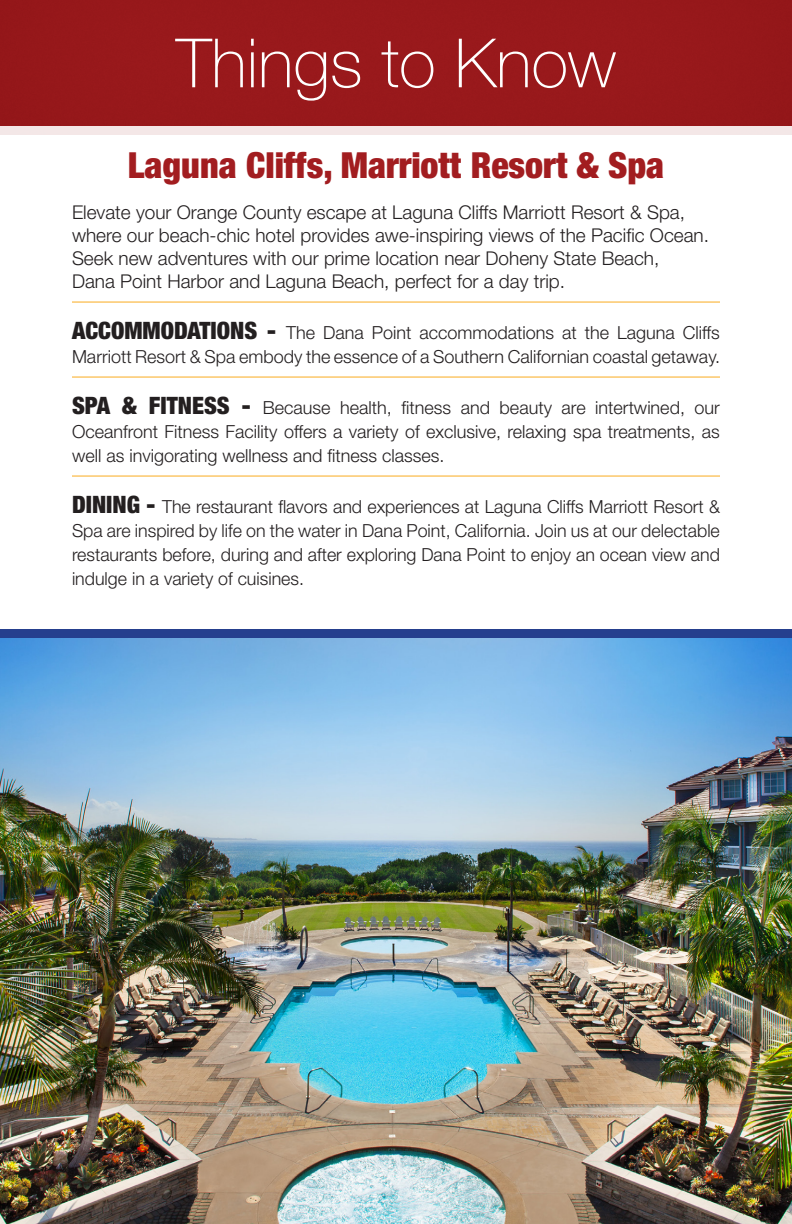
<style>
.page{position:relative;width:792px;height:1224px;background:#fff}
.page>*{position:absolute;margin:0;border:0;box-sizing:border-box;transform-origin:0 0}
.t1{font:100 68px "Helvetica Neue LT Std";color:#fff}
.t2{font:900 condensed 36px "Helvetica Neue LT Std";color:#a21d20}
.t3{font:300 19px/22.8px "Helvetica Neue LT Std";color:#231f20}
.t4{font:300 18px/24px "Helvetica Neue LT Std";color:#231f20;text-align:justify}
.s1{font-weight:900;font-stretch:condensed;font-size:24px}
</style>
<div class="page">
<div style="left:0;top:0;width:792px;height:138px;background:#98181b"></div>
<div style="left:0;top:126px;width:792px;height:22px;background:linear-gradient(to bottom,#f2e2e2,#fff)"></div>
<img style="left:0;top:638px;width:792px;height:586px">
<hr style="left:72px;top:302px;width:648px;height:1px;background:#faab1f">
<hr style="left:72px;top:377px;width:648px;height:1px;background:#faab1f">
<hr style="left:72px;top:476px;width:648px;height:1px;background:#faab1f">
<div style="left:0;top:629px;width:792px;height:9px;background:#253f8e"></div>
<p class="t1" style="left:176px;top:24px;width:441px">Things to Know</p>
<p class="t2" style="left:128px;top:143px;width:538px">Laguna Cliffs, Marriott Resort &amp; Spa</p>
<p class="t3" style="left:72px;top:201px;width:639px">Elevate your Orange County escape at Laguna Cliffs Marriott Resort &amp; Spa, where our beach-chic hotel provides awe-inspiring views of the Pacific Ocean.<br>Seek new adventures with our prime location near Doheny State Beach,<br>Dana Point Harbor and Laguna Beach, perfect for a day trip.</p>
<p class="t4" style="left:72px;top:320px;width:650px"><span class="s1">ACCOMMODATIONS -</span> The Dana Point accommodations at the Laguna Cliffs<br>Marriott Resort &amp; Spa embody the essence of a Southern Californian coastal getaway.</p>
<p class="t4" style="left:72px;top:395px;width:649px"><span class="s1">SPA &amp; FITNESS -</span> Because health, fitness and beauty are intertwined, our Oceanfront Fitness Facility offers a variety of exclusive, relaxing spa treatments, as well as invigorating wellness and fitness classes.</p>
<p class="t4" style="left:72px;top:494px;width:650px"><span class="s1">DINING -</span> The restaurant flavors and experiences at Laguna Cliffs Marriott Resort &amp; Spa are inspired by life on the water in Dana Point, California. Join us at our delectable restaurants before, during and after exploring Dana Point to enjoy an ocean view and indulge in a variety of cuisines.</p>
</div>
